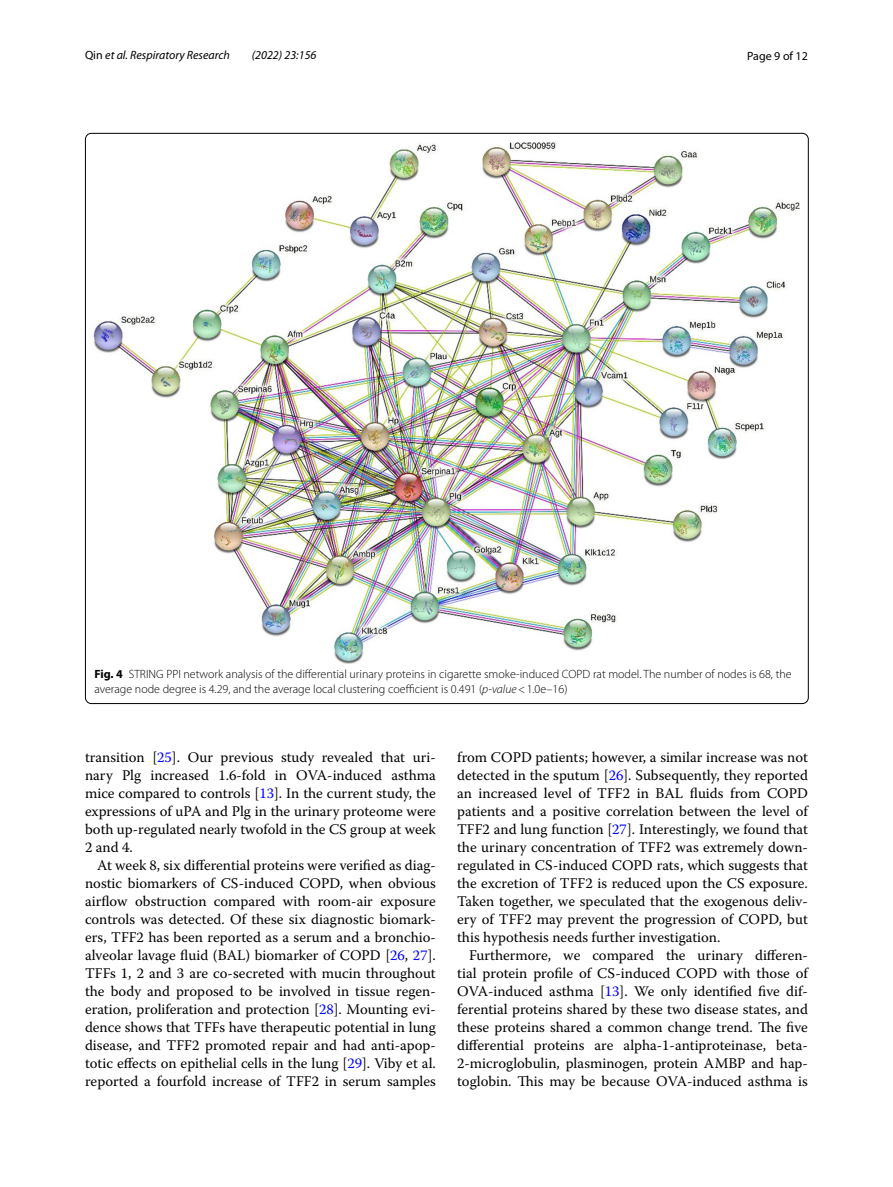
<style>
.page{position:relative;width:893px;height:1187px;background:#fff}
.page>*{position:absolute;margin:0;border:0;box-sizing:border-box;transform-origin:0 0}
.t1{font:14.7px/18px "Warnock Pro";color:#000;text-align:justify}
.t2{font:300 12px/15px "Myriad Pro";color:#000}
.t3{font:italic 12px "Myriad Pro";color:#000}
.t4{font:12px "Myriad Pro";color:#000}
.s1{font-style:normal}
.s2{font-weight:700}
.s3{font-style:italic}
.s4{color:#00f}
</style>
<div class="page">
<img style="left:94px;top:142px;width:706px;height:521px">
<p class="t3" style="left:85px;top:48px;width:146px"><span class="s1">Qin</span> et al. Respiratory Research</p>
<p class="t3" style="left:252px;top:48px;width:66px">(2022) 23:156</p>
<p class="t4" style="left:747px;top:48px;width:62px">Page 9 of 12</p>
<p class="t2" style="left:94px;top:666px;width:699px"><span class="s2">Fig. 4</span> STRING PPI network analysis of the differential urinary proteins in cigarette smoke-induced COPD rat model. The number of nodes is 68, the average node degree is 4.29, and the average local clustering coefficient is 0.491 (<span class="s3">p-value</span>&lt;1.0e–16)</p>
<p class="t1" style="left:85px;top:747px;width:352px">transition [<span class="s4">25</span>]. Our previous study revealed that uri&shy;nary Plg increased 1.6-fold in OVA-induced asthma mice compared to controls [<span class="s4">13</span>]. In the current study, the expressions of uPA and Plg in the urinary proteome were both up-regulated nearly twofold in the CS group at week 2 and 4.</p>
<p class="t1" style="left:85px;top:855px;width:352px;text-indent:12px">At week 8, six differential proteins were verified as diag&shy;nostic biomarkers of CS-induced COPD, when obvious airflow obstruction compared with room-air exposure controls was detected. Of these six diagnostic biomark&shy;ers, TFF2 has been reported as a serum and a bronchio&shy;alveolar lavage fluid (BAL) biomarker of COPD [<span class="s4">26</span>, <span class="s4">27</span>].<br>TFFs 1, 2 and 3 are co-secreted with mucin throughout the body and proposed to be involved in tissue regen&shy;eration, proliferation and protection [<span class="s4">28</span>]. Mounting evi&shy;dence shows that TFFs have therapeutic potential in lung disease, and TFF2 promoted repair and had anti-apop&shy;totic effects on epithelial cells in the lung [<span class="s4">29</span>]. Viby et al. reported a fourfold increase of TFF2 in serum samples</p>
<p class="t1" style="left:457px;top:747px;width:352px">from COPD patients; however, a similar increase was not detected in the sputum [<span class="s4">26</span>]. Subsequently, they reported an increased level of TFF2 in BAL fluids from COPD patients and a positive correlation between the level of TFF2 and lung function [<span class="s4">27</span>]. Interestingly, we found that the urinary concentration of TFF2 was extremely down&shy;regulated in CS-induced COPD rats, which suggests that the excretion of TFF2 is reduced upon the CS exposure.<br>Taken together, we speculated that the exogenous deliv&shy;ery of TFF2 may prevent the progression of COPD, but this hypothesis needs further investigation.</p>
<p class="t1" style="left:457px;top:945px;width:352px;text-indent:12px">Furthermore, we compared the urinary differen&shy;tial protein profile of CS-induced COPD with those of OVA-induced asthma [<span class="s4">13</span>]. We only identified five dif&shy;ferential proteins shared by these two disease states, and these proteins shared a common change trend. The five differential proteins are alpha-1-antiproteinase, beta-2-microglobulin, plasminogen, protein AMBP and hap&shy;toglobin. This may be because OVA-induced asthma is</p>
</div>
